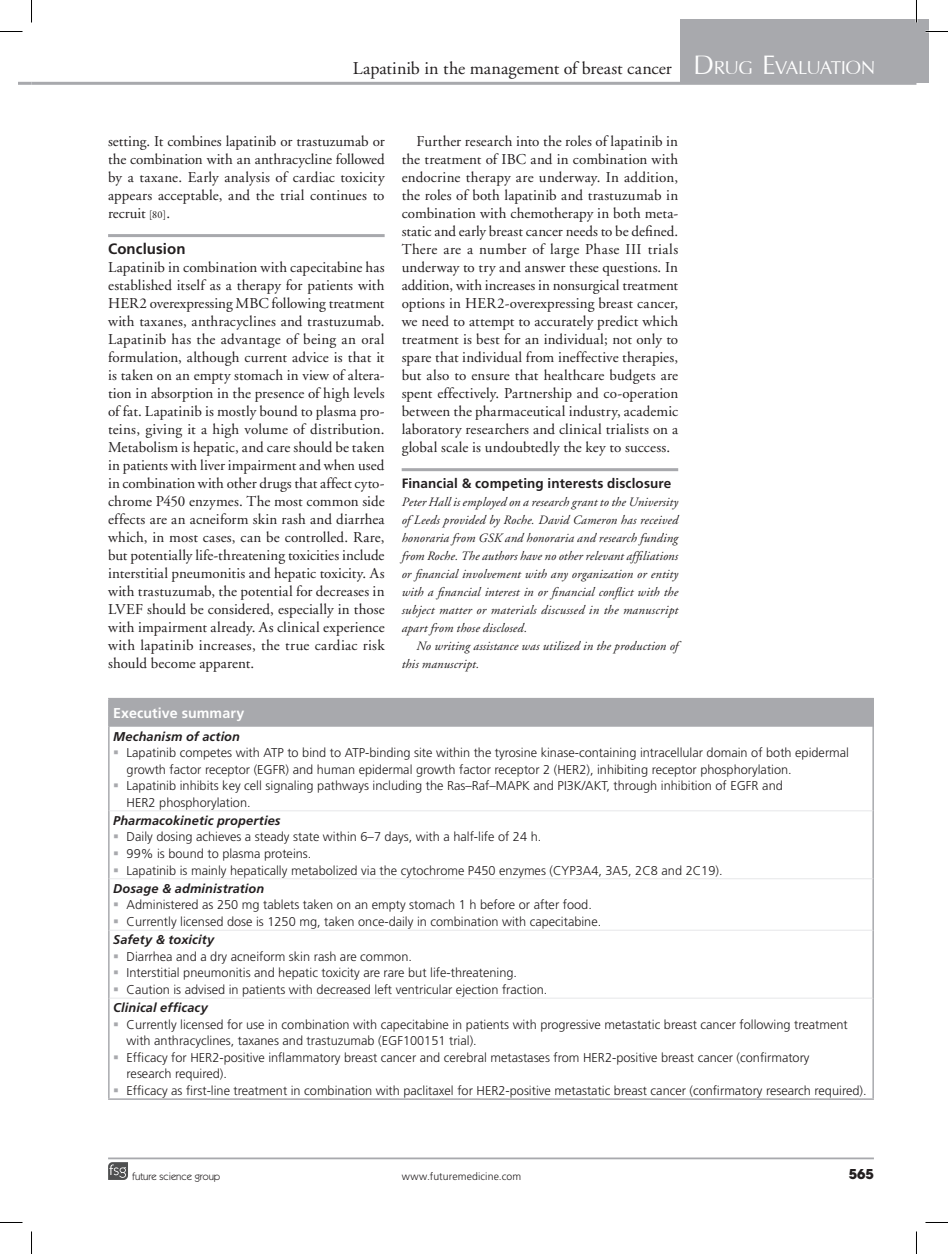
<style>
.page{position:relative;width:948px;height:1254px;background:#fff}
.page>*{position:absolute;margin:0;border:0;box-sizing:border-box;transform-origin:0 0}
.t1{font:29.4px "Iris UPC";letter-spacing:-.025em;color:#fff}
.t2{font:18px "Adobe Garamond";color:#231f20}
.t3{font:15px/18px "Adobe Garamond";letter-spacing:.01em;color:#231f20;text-align:justify}
.t4{font:700 15px "Frutiger";letter-spacing:.005em;color:#231f20}
.t5{font:700 14.25px "Frutiger";letter-spacing:.005em;color:#fff}
.t6{font:700 13.5px "Frutiger";letter-spacing:.01em;color:#231f20}
.t7{font:700 13.5px "Avant Garde";color:#231f20}
.t8{font:300 12.75px/16.5px "Frutiger";color:#231f20}
.t9{font:italic 12.75px/18px "Adobe Garamond";letter-spacing:.015em;color:#231f20;text-align:justify}
.t10{font:italic 700 12.75px "Frutiger";letter-spacing:.01em;color:#231f20}
.t11{font:300 10.5px "Frutiger";letter-spacing:.01em;color:#231f20}
.t12{font:10.5px "Itc Kabel";color:#231f20}
.s1{font-size:42px}
.s2{font-family:"Garamond Premr Pro";font-size:10.5px}
</style>
<div class="page">
<svg style="left:19px;top:82px;width:12px;height:3px"></svg>
<hr style="left:108px;top:1157px;width:765px;height:2px;background:#a8a9ad">
<svg style="left:108px;top:1162px;width:20px;height:18px"></svg>
<hr style="left:32px;top:82px;width:884px;height:3px;background:#a8a9ad">
<div style="left:680px;top:19px;width:249px;height:64px;background:#a8a9ad"></div>
<hr style="left:108px;top:234px;width:276px;height:3px;background:#a8a9ad">
<hr style="left:401px;top:468px;width:277px;height:3px;background:#a8a9ad">
<div style="left:109px;top:698px;width:764px;height:28px;background:#a8a9ad"></div>
<svg style="left:110px;top:726px;width:762px;height:273px"></svg>
<hr style="left:108px;top:699px;width:2px;height:27px;background:#a8a9ad">
<hr style="left:108px;top:726px;width:2px;height:85px;background:#a8a9ad">
<hr style="left:872px;top:726px;width:1px;height:85px;background:#a8a9ad">
<hr style="left:108px;top:811px;width:2px;height:67px;background:#a8a9ad">
<hr style="left:872px;top:811px;width:1px;height:67px;background:#a8a9ad">
<hr style="left:108px;top:878px;width:2px;height:52px;background:#a8a9ad">
<hr style="left:872px;top:878px;width:1px;height:52px;background:#a8a9ad">
<hr style="left:108px;top:930px;width:2px;height:68px;background:#a8a9ad">
<hr style="left:872px;top:930px;width:1px;height:68px;background:#a8a9ad">
<hr style="left:108px;top:998px;width:2px;height:100px;background:#a8a9ad">
<hr style="left:872px;top:998px;width:1px;height:100px;background:#a8a9ad">
<hr style="left:110px;top:810px;width:762px;height:1px;background:#e6e7e9">
<hr style="left:110px;top:878px;width:762px;height:1px;background:#e6e7e9">
<hr style="left:110px;top:930px;width:762px;height:1px;background:#e6e7e9">
<hr style="left:110px;top:997px;width:762px;height:1px;background:#e6e7e9">
<hr style="left:108px;top:698px;width:765px;height:1px;background:#a8a9ad">
<hr style="left:108px;top:1098px;width:765px;height:1px;background:#a8a9ad">
<hr style="left:915px;top:0;width:2px;height:23px;background:#fff">
<svg style="left:0;top:31px;width:22px;height:1px"></svg>
<svg style="left:925px;top:31px;width:22px;height:1px"></svg>
<svg style="left:0;top:1222px;width:22px;height:1px"></svg>
<svg style="left:925px;top:1222px;width:22px;height:1px"></svg>
<svg style="left:31px;top:0;width:1px;height:23px"></svg>
<svg style="left:31px;top:1231px;width:1px;height:23px"></svg>
<svg style="left:916px;top:0;width:1px;height:23px"></svg>
<svg style="left:916px;top:1231px;width:1px;height:23px"></svg>
<svg style="left:114px;top:750px;width:4px;height:4px"></svg>
<svg style="left:114px;top:783px;width:4px;height:4px"></svg>
<svg style="left:114px;top:835px;width:4px;height:3px"></svg>
<svg style="left:114px;top:851px;width:4px;height:4px"></svg>
<svg style="left:114px;top:868px;width:4px;height:3px"></svg>
<svg style="left:114px;top:903px;width:4px;height:3px"></svg>
<svg style="left:114px;top:919px;width:4px;height:4px"></svg>
<svg style="left:114px;top:954px;width:4px;height:4px"></svg>
<svg style="left:114px;top:970px;width:4px;height:4px"></svg>
<svg style="left:114px;top:987px;width:4px;height:4px"></svg>
<p class="t2" style="left:353px;top:59px;width:320px">Lapatinib in the management of breast cancer</p>
<h1 class="t1" style="left:693px;top:46px;width:184px"><span class="s1">D</span>rug <span class="s1">E</span>valuation</h1>
<p class="t3" style="left:108px;top:133px;width:278px">setting. It combines lapatinib or trastuzumab or the combination with an anthracycline followed by a taxane. Early analysis of cardiac toxicity appears acceptable, and the trial continues to recruit <span class="s2">[80]</span>.</p>
<p class="t4" style="left:108px;top:240px;width:79px">Conclusion</p>
<p class="t3" style="left:108px;top:259px;width:278px">Lapatinib in combination with capecitabine has established itself as a therapy for patients with HER2 overexpressing MBC following treatment with taxanes, anthracyclines and trastuzumab.<br>Lapatinib has the advantage of being an oral formulation, although current advice is that it is taken on an empty stomach in view of altera&shy;tion in absorption in the presence of high levels of fat. Lapatinib is mostly bound to plasma pro&shy;teins, giving it a high volume of distribution.<br>Metabolism is hepatic, and care should be taken in patients with liver impairment and when used in combination with other drugs that affect cyto&shy;chrome P450 enzymes. The most common side effects are an acneiform skin rash and diarrhea which, in most cases, can be controlled. Rare, but potentially life-threatening toxicities include interstitial pneumonitis and hepatic toxicity. As with trastuzumab, the potential for decreases in LVEF should be considered, especially in those with impairment already. As clinical experience with lapatinib increases, the true cardiac risk should become apparent.</p>
<p class="t3" style="left:401px;top:133px;width:278px;text-indent:15px">Further research into the roles of lapatinib in the treatment of IBC and in combination with endocrine therapy are underway. In addition, the roles of both lapatinib and trastuzumab in combination with chemotherapy in both meta&shy;static and early breast cancer needs to be defined.<br>There are a number of large Phase III trials underway to try and answer these questions. In addition, with increases in nonsurgical treatment options in HER2-overexpressing breast cancer, we need to attempt to accurately predict which treatment is best for an individual; not only to spare that individual from ineffective therapies, but also to ensure that healthcare budgets are spent effectively. Partnership and co-operation between the pharmaceutical industry, academic laboratory researchers and clinical trialists on a global scale is undoubtedly the key to success.</p>
<p class="t6" style="left:401px;top:475px;width:271px">Financial &amp; competing interests disclosure</p>
<p class="t9" style="left:401px;top:493px;width:278px">Peter Hall is employed on a research grant to the University of Leeds provided by Roche. David Cameron has received honoraria from GSK and honoraria and research funding from Roche. The authors have no other relevant affiliations or financial involvement with any organization or entity with a financial interest in or financial conflict with the subject matter or materials discussed in the manuscript apart from those disclosed.</p>
<p class="t9" style="left:401px;top:637px;width:278px;text-indent:15px">No writing assistance was utilized in the production of this manuscript.</p>
<p class="t5" style="left:113px;top:705px;width:133px">Executive summary</p>
<p class="t10" style="left:113px;top:728px;width:128px">Mechanism of action</p>
<p class="t8" style="left:127px;top:744px;width:724px">Lapatinib competes with ATP to bind to ATP-binding site within the tyrosine kinase-containing intracellular domain of both epidermal growth factor receptor (EGFR) and human epidermal growth factor receptor 2 (HER2), inhibiting receptor phosphorylation.<br>Lapatinib inhibits key cell signaling pathways including the Ras–Raf–MAPK and PI3K/AKT, through inhibition of EGFR and<br>HER2 phosphorylation.</p>
<p class="t10" style="left:113px;top:813px;width:169px">Pharmacokinetic properties</p>
<p class="t8" style="left:127px;top:829px;width:597px">Daily dosing achieves a steady state within 6–7 days, with a half-life of 24 h.<br>99% is bound to plasma proteins.<br>Lapatinib is mainly hepatically metabolized via the cytochrome P450 enzymes (CYP3A4, 3A5, 2C8 and 2C19).</p>
<p class="t10" style="left:113px;top:881px;width:153px">Dosage &amp; administration</p>
<p class="t8" style="left:127px;top:896px;width:476px">Administered as 250 mg tablets taken on an empty stomach 1 h before or after food.<br>Currently licensed dose is 1250 mg, taken once-daily in combination with capecitabine.</p>
<p class="t10" style="left:113px;top:932px;width:103px">Safety &amp; toxicity</p>
<p class="t8" style="left:127px;top:948px;width:422px">Diarrhea and a dry acneiform skin rash are common.<br>Interstitial pneumonitis and hepatic toxicity are rare but life-threatening.<br>Caution is advised in patients with decreased left ventricular ejection fraction.</p>
<p class="t10" style="left:113px;top:1000px;width:96px">Clinical efficacy</p>
<p class="t8" style="left:127px;top:1016px;width:741px">Currently licensed for use in combination with capecitabine in patients with progressive metastatic breast cancer following treatment with anthracyclines, taxanes and trastuzumab (EGF100151 trial).<br>Efficacy for HER2-positive inflammatory breast cancer and cerebral metastases from HER2-positive breast cancer (confirmatory<br>research required).<br>Efficacy as first-line treatment in combination with paclitaxel for HER2-positive metastatic breast cancer (confirmatory research required).</p>
<p class="t12" style="left:132px;top:1170px;width:90px">future science group</p>
<p class="t11" style="left:401px;top:1170px;width:121px">www.futuremedicine.com</p>
<p class="t7" style="left:848px;top:1164px;width:27px">565</p>
</div>
